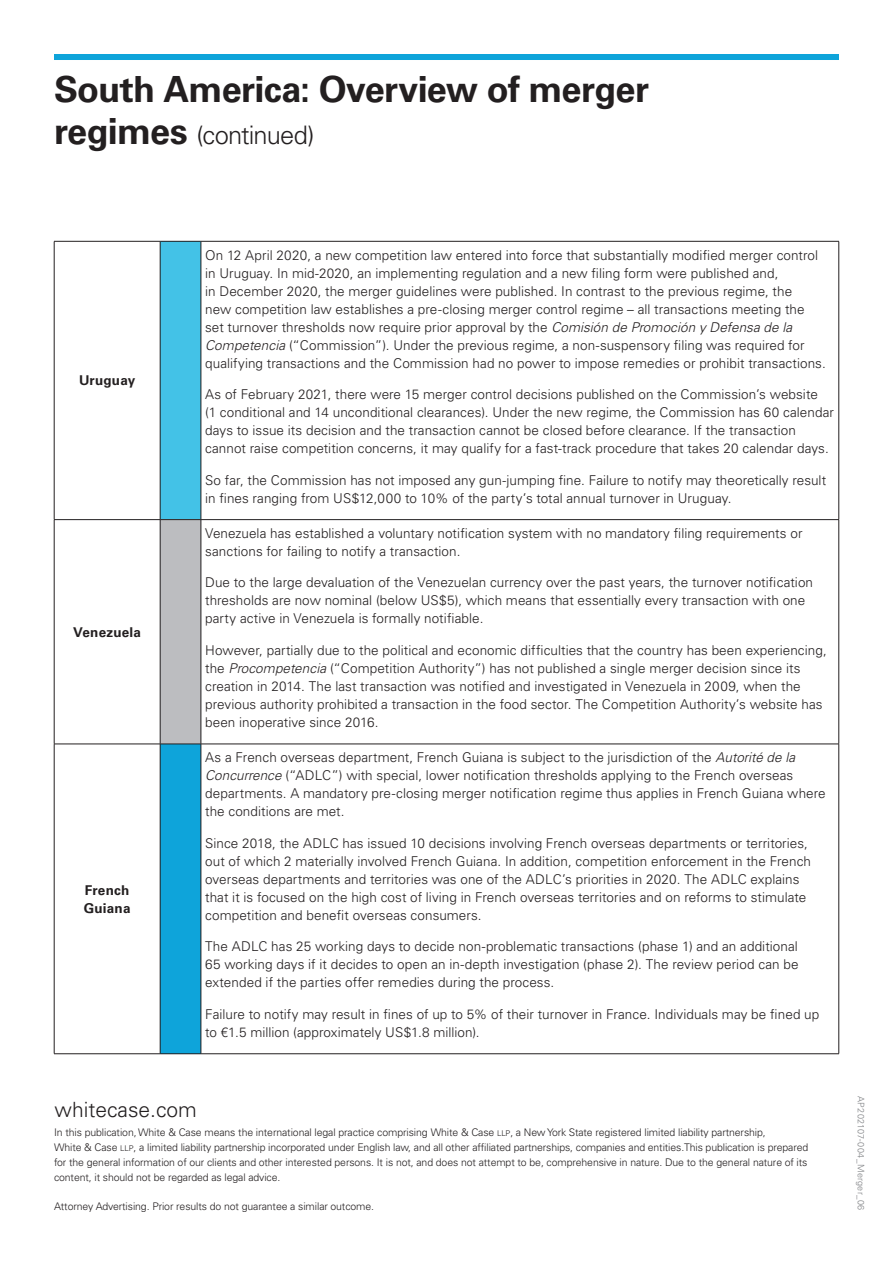
<style>
.page{position:relative;width:893px;height:1263px;background:#fff}
.page>*{position:absolute;margin:0;border:0;box-sizing:border-box;transform-origin:0 0}
.GENERAL_-_Headline-A{font:700 36px "Univers LT Pro 65";letter-spacing:-.02em;color:#231f20}
.GENERAL_-_Headline-A-2{font:300 25.5px "Univers LT Pro 45";letter-spacing:-.03em;color:#231f20}
.BACK_COVER_-_Web_URL{font:300 21px "Univers LT Pro 45";color:#231f20}
.GENERAL_-_Body{font:300 13.5px/18px "Univers LT Pro 45";letter-spacing:.005em;color:#231f20}
.GENERAL_-_Body-2{font:700 13.5px/18px "Univers LT Pro 65";letter-spacing:.015em;color:#231f20}
.BACK_Cover_-_Legal{font:300 10.5px/15px "Univers LT Pro 45";letter-spacing:-.01em;color:#231f20}
.JOB_-_Filename{font:300 9px "Univers LT Pro 45";letter-spacing:.03em;color:#808285}
.s1{font-family:"Univers LT Pro 65";font-weight:700;font-size:36px}
.s2{font-style:italic}
.s3{font-size:7.8px}
</style>
<div class="page">
<div style="left:54px;top:54px;width:785px;height:6px;background:#0ea4da"></div>
<div style="left:160px;top:241px;width:41px;height:279px;background:#43c2e7"></div>
<div style="left:160px;top:520px;width:41px;height:224px;background:#bcbdc0"></div>
<div style="left:160px;top:744px;width:41px;height:310px;background:#0ea4da"></div>
<hr style="left:54px;top:241px;width:106px;height:1px;background:#231f20">
<hr style="left:54px;top:241px;width:1px;height:278px;background:#231f20">
<hr style="left:160px;top:241px;width:1px;height:278px;background:#231f20">
<hr style="left:201px;top:241px;width:638px;height:1px;background:#231f20">
<hr style="left:201px;top:241px;width:1px;height:278px;background:#231f20">
<hr style="left:54px;top:519px;width:106px;height:1px;background:#231f20">
<hr style="left:54px;top:520px;width:1px;height:224px;background:#231f20">
<hr style="left:160px;top:519px;width:41px;height:1px;background:#231f20">
<hr style="left:160px;top:520px;width:1px;height:224px;background:#231f20">
<hr style="left:201px;top:519px;width:638px;height:1px;background:#231f20">
<hr style="left:201px;top:520px;width:1px;height:224px;background:#231f20">
<hr style="left:54px;top:744px;width:106px;height:1px;background:#231f20">
<hr style="left:54px;top:744px;width:1px;height:309px;background:#231f20">
<hr style="left:160px;top:744px;width:41px;height:1px;background:#231f20">
<hr style="left:160px;top:744px;width:1px;height:309px;background:#231f20">
<hr style="left:201px;top:744px;width:638px;height:1px;background:#231f20">
<hr style="left:201px;top:744px;width:1px;height:309px;background:#231f20">
<hr style="left:54px;top:1053px;width:106px;height:1px;background:#231f20">
<hr style="left:160px;top:1053px;width:41px;height:1px;background:#231f20">
<hr style="left:201px;top:1053px;width:638px;height:1px;background:#231f20">
<hr style="left:838px;top:241px;width:1px;height:278px;background:#231f20">
<hr style="left:838px;top:520px;width:1px;height:224px;background:#231f20">
<hr style="left:838px;top:744px;width:1px;height:309px;background:#231f20">
<hr style="left:160px;top:241px;width:41px;height:1px;background:#231f20">
<p class="GENERAL_-_Headline-A" style="left:54px;top:68px;width:597px">South America: Overview of merger</p>
<p class="GENERAL_-_Headline-A-2" style="left:54px;top:120px;width:262px"><span class="s1">regimes</span> (continued)</p>
<p class="GENERAL_-_Body-2" style="left:79px;top:372px;width:58px">Uruguay</p>
<p class="GENERAL_-_Body-2" style="left:73px;top:623px;width:69px">Venezuela</p>
<p class="GENERAL_-_Body-2" style="left:84px;top:881px;width:48px">French<br>Guiana</p>
<p class="GENERAL_-_Body" style="left:205px;top:246px;width:622px">On 12 April 2020, a new competition law entered into force that substantially modified merger control in Uruguay. In mid-2020, an implementing regulation and a new filing form were published and,<br>in December 2020, the merger guidelines were published. In contrast to the previous regime, the<br>new competition law establishes a pre-closing merger control regime – all transactions meeting the set turnover thresholds now require prior approval by the <span class="s2">Comisión de Promoción y Defensa de la Competencia</span> (“Commission”). Under the previous regime, a non-suspensory filing was required for qualifying transactions and the Commission had no power to impose remedies or prohibit transactions.</p>
<p class="GENERAL_-_Body" style="left:205px;top:385px;width:630px">As of February 2021, there were 15 merger control decisions published on the Commission’s website<br>(1 conditional and 14 unconditional clearances). Under the new regime, the Commission has 60 calendar days to issue its decision and the transaction cannot be closed before clearance. If the transaction cannot raise competition concerns, it may qualify for a fast-track procedure that takes 20 calendar days.</p>
<p class="GENERAL_-_Body" style="left:205px;top:471px;width:622px">So far, the Commission has not imposed any gun-jumping fine. Failure to notify may theoretically result in fines ranging from US$12,000 to 10% of the party’s total annual turnover in Uruguay.</p>
<p class="GENERAL_-_Body" style="left:205px;top:524px;width:599px">Venezuela has established a voluntary notification system with no mandatory filing requirements or sanctions for failing to notify a transaction.</p>
<p class="GENERAL_-_Body" style="left:205px;top:574px;width:609px">Due to the large devaluation of the Venezuelan currency over the past years, the turnover notification thresholds are now nominal (below US$5), which means that essentially every transaction with one party active in Venezuela is formally notifiable.</p>
<p class="GENERAL_-_Body" style="left:205px;top:641px;width:623px">However, partially due to the political and economic difficulties that the country has been experiencing, the <span class="s2">Procompetencia</span> (“Competition Authority”) has not published a single merger decision since its creation in 2014. The last transaction was notified and investigated in Venezuela in 2009, when the previous authority prohibited a transaction in the food sector. The Competition Authority’s website has been inoperative since 2016.</p>
<p class="GENERAL_-_Body" style="left:205px;top:748px;width:622px">As a French overseas department, French Guiana is subject to the jurisdiction of the <span class="s2">Autorité de la Concurrence</span> (“ADLC”) with special, lower notification thresholds applying to the French overseas departments. A mandatory pre-closing merger notification regime thus applies in French Guiana where the conditions are met.</p>
<p class="GENERAL_-_Body" style="left:205px;top:834px;width:607px">Since 2018, the ADLC has issued 10 decisions involving French overseas departments or territories, out of which 2 materially involved French Guiana. In addition, competition enforcement in the French overseas departments and territories was one of the ADLC’s priorities in 2020. The ADLC explains that it is focused on the high cost of living in French overseas territories and on reforms to stimulate competition and benefit overseas consumers.</p>
<p class="GENERAL_-_Body" style="left:205px;top:937px;width:595px;text-align:justify">The ADLC has 25 working days to decide non-problematic transactions (phase 1) and an additional 65 working days if it decides to open an in-depth investigation (phase 2). The review period can be extended if the parties offer remedies during the process.</p>
<p class="GENERAL_-_Body" style="left:205px;top:1005px;width:616px">Failure to notify may result in fines of up to 5% of their turnover in France. Individuals may be fined up to €1.5 million (approximately US$1.8 million).</p>
<p class="BACK_COVER_-_Web_URL" style="left:55px;top:1096px;width:144px">whitecase.com</p>
<p class="JOB_-_Filename" style="left:866px;top:1096px;width:116px;rotate:90deg">AP202107-004_Merger_06</p>
<p class="BACK_Cover_-_Legal" style="left:54px;top:1125px;width:756px">In this publication, White &amp; Case means the international legal practice comprising White &amp; Case <span class="s3">llp</span>, a New York State registered limited liability partnership,<br>White &amp; Case <span class="s3">llp</span>, a limited liability partnership incorporated under English law, and all other affiliated partnerships, companies and entities.This publication is prepared for the general information of our clients and other interested persons. It is not, and does not attempt to be, comprehensive in nature. Due to the general nature of its content, it should not be regarded as legal advice.</p>
<p class="BACK_Cover_-_Legal" style="left:54px;top:1198px;width:322px">Attorney Advertising. Prior results do not guarantee a similar outcome.</p>
</div>
